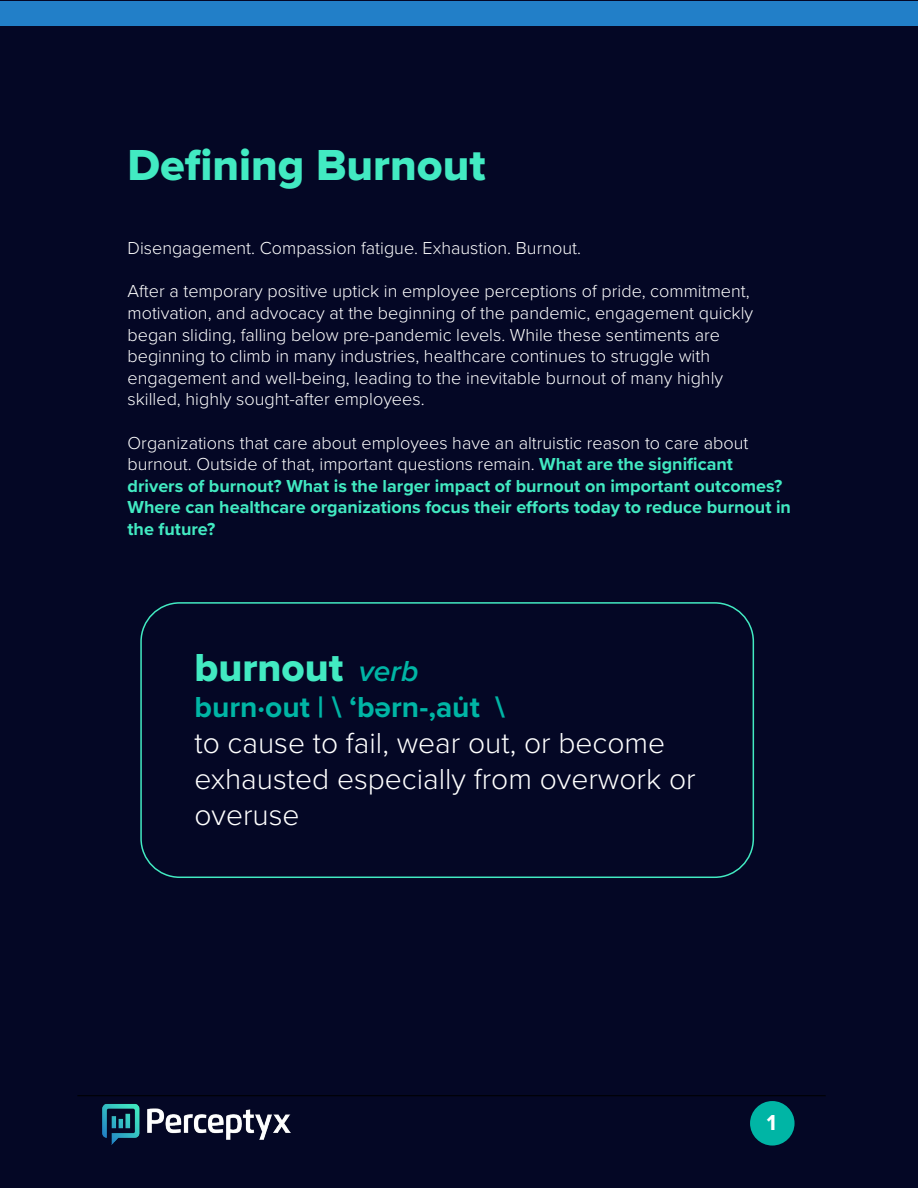
<style>
.page{position:relative;width:918px;height:1188px;background:#fff}
.page>*{position:absolute;margin:0;border:0;box-sizing:border-box;transform-origin:0 0}
.t1{font:45px "Proxima Nova Extrabld";color:#42eac2}
.t2{font:40.5px "Proxima Nova Extrabld";color:#42eac2}
.t3{font:300 30px/36px "Proxima Nova";color:#fff}
.t4{font:700 30px "Proxima Nova";color:#00b5a5}
.t5{font:700 22.5px "Proxima Nova";color:#fff}
.t6{font:300 18px/21.6px "Proxima Nova";color:#fff}
.t7{font:700 18px/21.6px "Proxima Nova";color:#42eac2}
.s1{font-weight:300;color:#fff}
.s2{font-family:"Proxima Nova";font-weight:600;font-style:italic;font-size:30px;color:#00b5a5}
</style>
<div class="page">
<div style="left:0;top:0;width:917px;height:1188px;background:#040725"></div>
<hr style="left:77px;top:1095px;width:749px;height:1px;background:#000">
<img style="left:102px;top:1104px;width:189px;height:40px">
<div style="left:1px;top:1px;width:917px;height:25px;background:#227fc8"></div>
<div style="left:140px;top:602px;width:614px;height:276px;border:2px solid #42eac2;border-radius:39px"></div>
<div style="left:750px;top:1101px;width:45px;height:45px;background:#00b5a5;border-radius:50%"></div>
<h1 class="t1" style="left:128px;top:145px;width:360px">Defining Burnout</h1>
<p class="t6" style="left:128px;top:236px;width:455px">Disengagement. Compassion fatigue. Exhaustion. Burnout.</p>
<p class="t6" style="left:128px;top:280px;width:627px">After a temporary positive uptick in employee perceptions of pride, commitment, motivation, and advocacy at the beginning of the pandemic, engagement quickly began sliding, falling below pre-pandemic levels. While these sentiments are beginning to climb in many industries, healthcare continues to struggle with engagement and well-being, leading to the inevitable burnout of many highly skilled, highly sought-after employees.</p>
<p class="t7" style="left:128px;top:431px;width:665px"><span class="s1">Organizations that care about employees have an altruistic reason to care about burnout. Outside of that, important questions remain.</span> What are the significant drivers of burnout? What is the larger impact of burnout on important outcomes?<br>Where can healthcare organizations focus their efforts today to reduce burnout in the future?</p>
<h2 class="t2" style="left:194px;top:649px;width:225px">burnout <span class="s2">verb</span></h2>
<h3 class="t4" style="left:194px;top:685px;width:312px">burn·out | \ ‘bərn-,au̇t \</h3>
<h3 class="t3" style="left:194px;top:724px;width:503px">to cause to fail, wear out, or become exhausted especially from overwork or overuse</h3>
<p class="t5" style="left:767px;top:1106px;width:11px">1</p>
</div>
